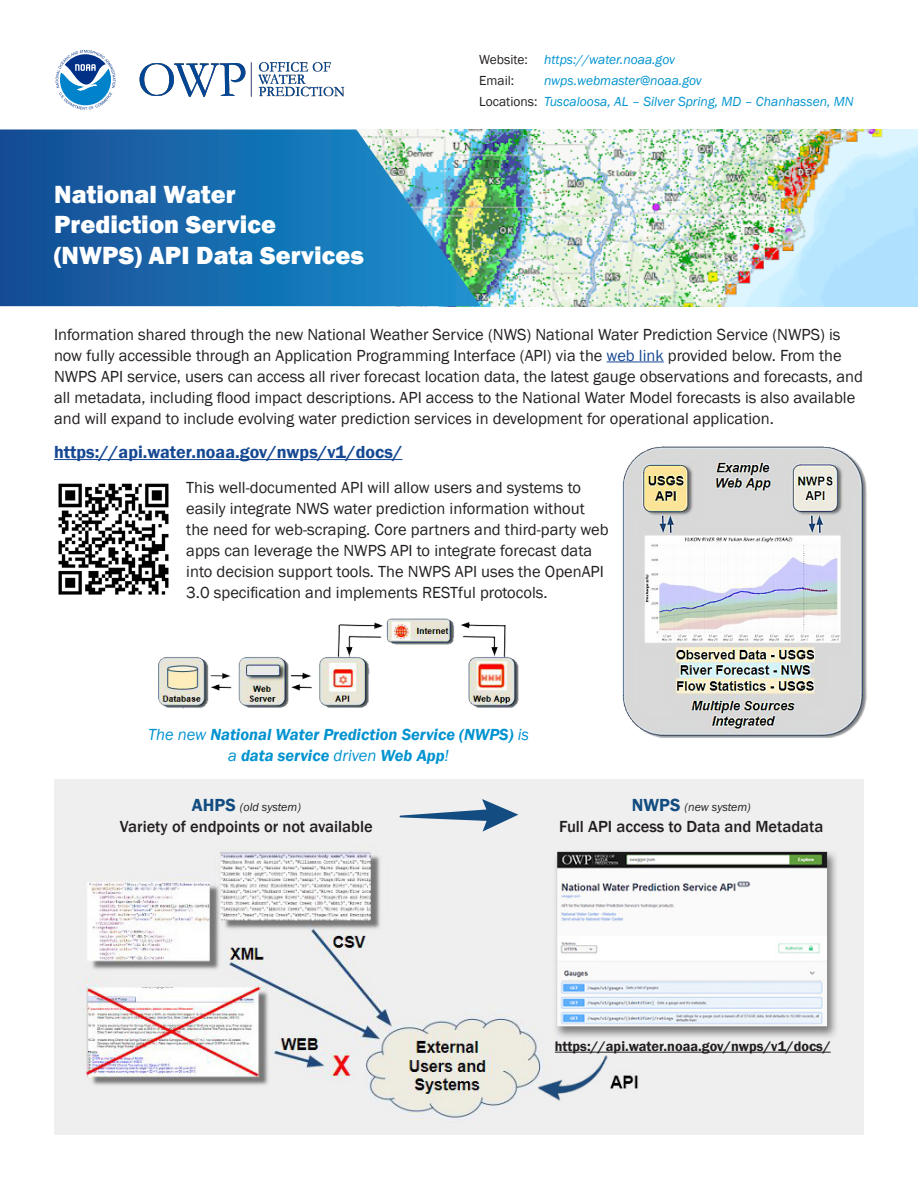
<style>
.page{position:relative;width:918px;height:1188px;background:#fff}
.page>*{position:absolute;margin:0;border:0;box-sizing:border-box;transform-origin:0 0}
.t1{font:800 25.5px/30.6px "Franklin Gothic";letter-spacing:.005em;color:#fff}
.t2{font:600 18px "Franklin Gothic";color:#154892}
.t3{font:16.5px/21px "Franklin Gothic";color:#231f20}
.t4{font:italic 600 16.5px/21px "Franklin Gothic";color:#0093d0;text-align:center}
.t5{font:500 16.5px "Franklin Gothic";color:#231f20}
.t6{font:600 14.25px "Franklin Gothic";color:#231f20}
.t7{font:italic 13.5px/21px "Franklin Gothic";color:#0093d0}
.t8{font:italic 12px "Franklin Gothic";color:#231f20}
.s1{font-style:normal;color:#231f20}
.s2{color:#154892}
.s3{font-weight:400}
.s4{font-weight:600;font-style:normal;font-size:18px;color:#124c80}
</style>
<div class="page">
<img style="left:481px;top:129px;width:437px;height:177px">
<img style="left:54px;top:780px;width:810px;height:355px">
<hr style="left:607px;top:362px;width:57px;height:1px;background:#154892">
<hr style="left:54px;top:459px;width:349px;height:1px;background:#154892">
<img style="left:139px;top:62px;width:206px;height:36px">
<svg style="left:56px;top:50px;width:59px;height:60px"></svg>
<svg style="left:0;top:129px;width:481px;height:177px;background:#2877ae"></svg>
<hr style="left:555px;top:1052px;width:276px;height:1px;background:#231f20">
<img style="left:158px;top:618px;width:361px;height:91px">
<img style="left:622px;top:446px;width:245px;height:292px">
<svg style="left:400px;top:799px;width:118px;height:33px"></svg>
<img style="left:58px;top:483px;width:111px;height:112px">
<p class="t1" style="left:54px;top:179px;width:311px">National Water<br>Prediction Service (NWPS) API Data Services</p>
<p class="t7" style="left:479px;top:49px;width:197px"><span class="s1">Website:</span> https://water.noaa.gov<br><span class="s1">Email:</span></p>
<p class="t7" style="left:479px;top:70px;width:376px;text-indent:65px">nwps.webmaster@noaa.gov<br><span class="s1">Locations:</span> Tuscaloosa, AL – Silver Spring, MD – Chanhassen, MN</p>
<p class="t3" style="left:54px;top:324px;width:810px">Information shared through the new National Weather Service (NWS) National Water Prediction Service (NWPS) is now fully accessible through an Application Programming Interface (API) via the <span class="s2">web link</span> provided below. From the NWPS API service, users can access all river forecast location data, the latest gauge observations and forecasts, and all metadata, including flood impact descriptions. API access to the National Water Model forecasts is also available and will expand to include evolving water prediction services in development for operational application.</p>
<p class="t2" style="left:54px;top:441px;width:350px">https://api.water.noaa.gov/nwps/v1/docs/</p>
<p class="t3" style="left:186px;top:477px;width:424px">This well-documented API will allow users and systems to easily integrate NWS water prediction information without the need for web-scraping. Core partners and third-party web apps can leverage the NWPS API to integrate forecast data into decision support tools. The NWPS API uses the OpenAPI 3.0 specification and implements RESTful protocols.</p>
<p class="t4" style="left:148px;top:724px;width:383px"><span class="s3">The new</span> National Water Prediction Service (NWPS) <span class="s3">is a</span> data service <span class="s3">driven</span> Web App<span class="s3">!</span></p>
<p class="t8" style="left:192px;top:800px;width:110px"><span class="s4">AHPS</span> (old system)</p>
<p class="t5" style="left:120px;top:816px;width:254px">Variety of endpoints or not available</p>
<p class="t8" style="left:632px;top:800px;width:121px"><span class="s4">NWPS</span> (new system)</p>
<p class="t5" style="left:559px;top:816px;width:266px">Full API access to Data and Metadata</p>
<p class="t6" style="left:555px;top:1038px;width:277px">https://api.water.noaa.gov/nwps/v1/docs/</p>
</div>
